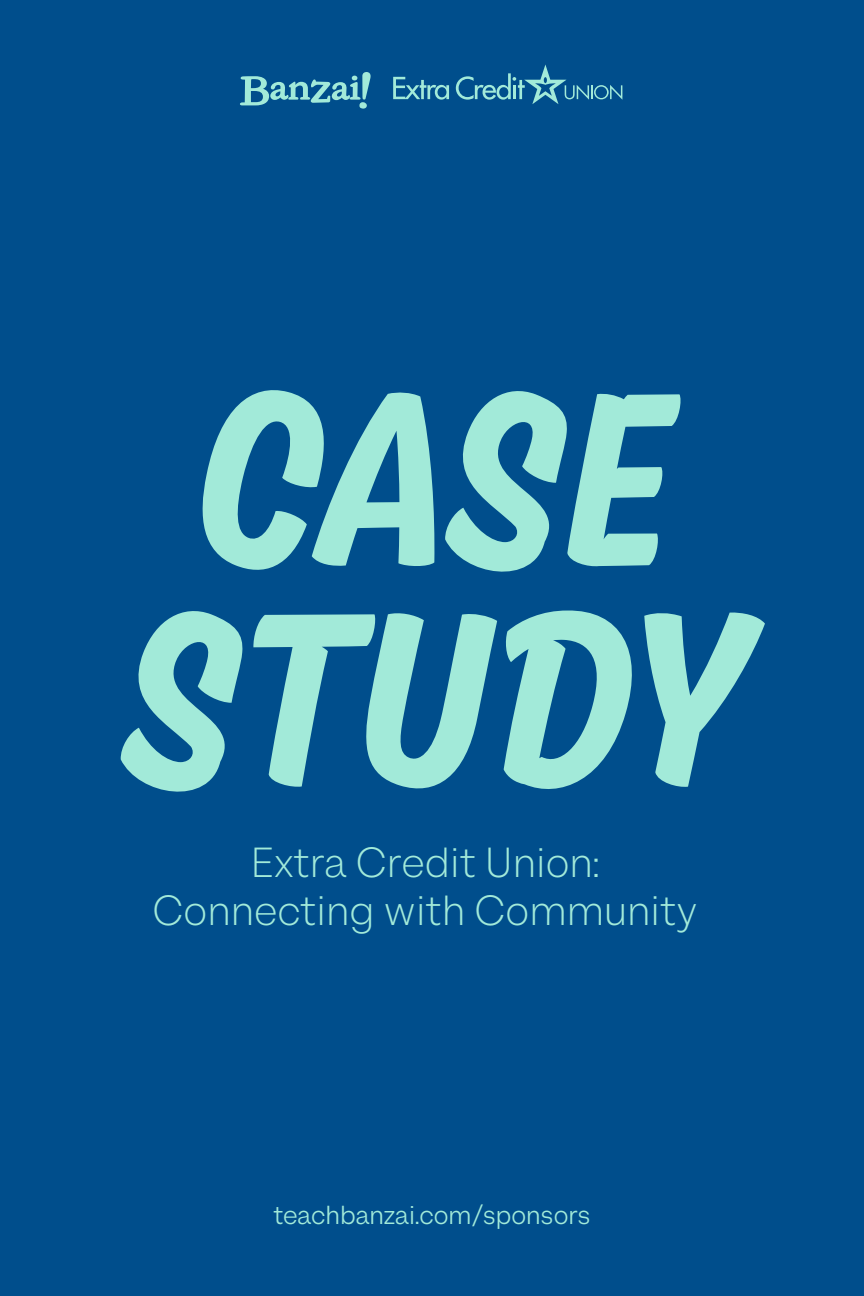
<style>
.page{position:relative;width:864px;height:1296px;background:#004e8c}
.page>*{position:absolute;margin:0;border:0;box-sizing:border-box;transform-origin:0 0}
.t1{font:600 220px "Kansas Casual";color:#a2ead9}
.t2{font:300 42px/48px "Cardinal Wide";color:#a2ead9;text-align:center}
.t3{font:26px "Cardinal Wide";color:#a2ead9}
</style>
<div class="page">
<svg style="left:240px;top:72px;width:131px;height:37px"></svg>
<svg style="left:393px;top:77px;width:56px;height:23px"></svg>
<svg style="left:456px;top:64px;width:166px;height:40px"></svg>
<p class="t1" style="left:194px;top:316px;width:478px">CASE</p>
<p class="t1" style="left:119px;top:536px;width:628px">STUDY</p>
<p class="t2" style="left:153px;top:838px;width:546px">Extra Credit Union:<br>Connecting with Community</p>
<p class="t3" style="left:273px;top:1198px;width:319px">teachbanzai.com/sponsors</p>
</div>
